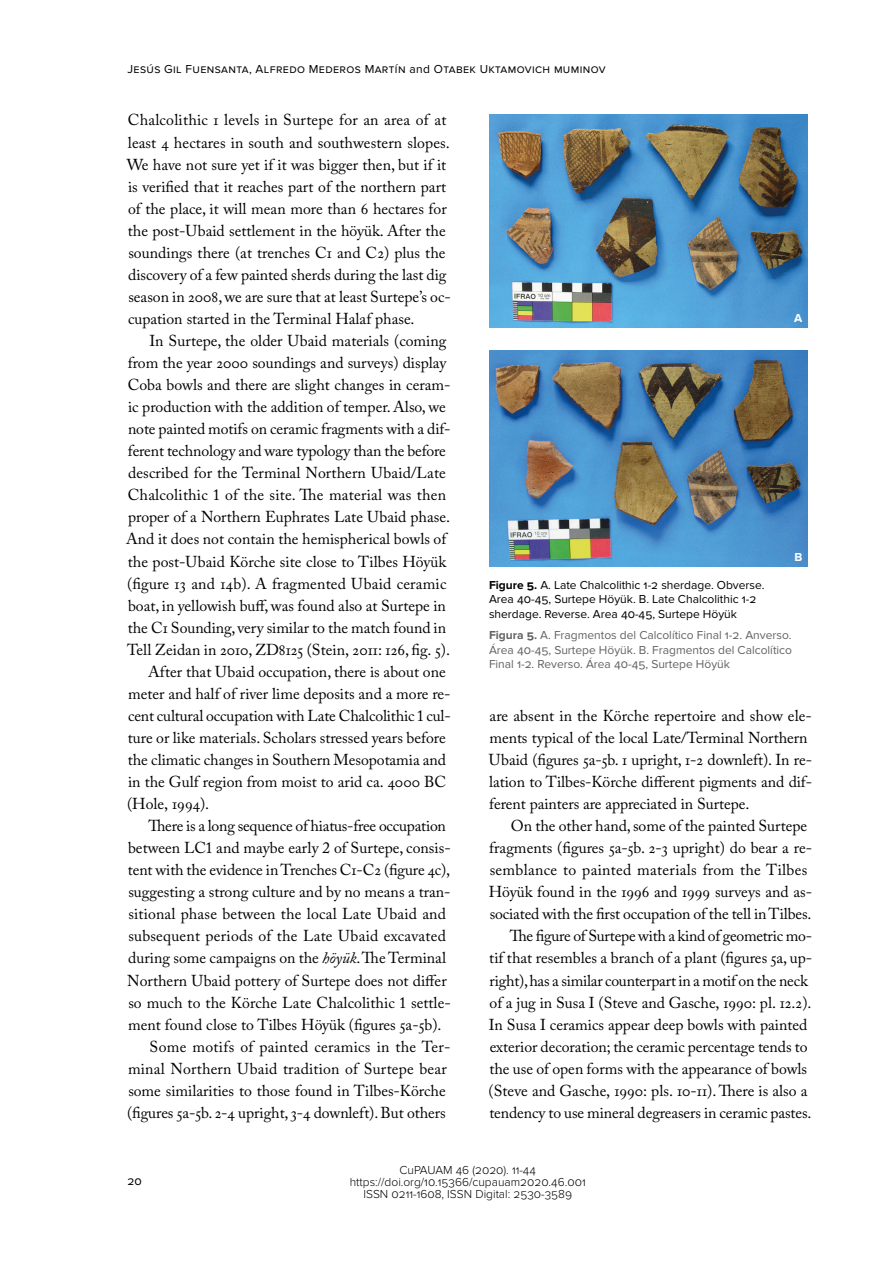
<style>
.page{position:relative;width:893px;height:1263px;background:#fff}
.page>*{position:absolute;margin:0;border:0;box-sizing:border-box;transform-origin:0 0}
.t1{font:15.75px/22px "Adobe Caslon Pro";color:#000}
.t2{font:15.75px "Adobe Caslon Pro";letter-spacing:.02em;color:#000}
.t3{font:12px/14.4px "Proxima Nova";color:#636362;text-align:justify}
.t4{font:12px/14.4px "Proxima Nova";letter-spacing:.01em;color:#000}
.t5{font:300 12px/12px "Proxima Nova";color:#000;text-align:center}
.t6{font:12px "Proxima Nova";letter-spacing:.03em;color:#000}
.t7{font:700 12px "Proxima Nova";color:#fff}
.s1{font-style:italic}
.s2{font-weight:700}
</style>
<div class="page">
<img style="left:489px;top:115px;width:319px;height:213px">
<img style="left:489px;top:351px;width:319px;height:215px">
<p class="t6" style="left:128px;top:62px;width:480px">Jesús Gil Fuensanta, Alfredo Mederos Martín and Otabek Uktamovich Muminov</p>
<p class="t1" style="left:127px;top:109px;width:326px">Chalcolithic 1 levels in Surtepe for an area of at least 4 hectares in south and southwestern slopes.<br>We have not sure yet if it was bigger then, but if it is verified that it reaches part of the northern part of the place, it will mean more than 6 hectares for the post‑Ubaid settlement in the höyük. After the soundings there (at trenches C1 and C2) plus the discovery of a few painted sherds during the last dig season in 2008, we are sure that at least Surtepe’s oc‑ cupation started in the Terminal Halaf phase.</p>
<p class="t1" style="left:149px;top:329px;width:299px">In Surtepe, the older Ubaid materials (coming</p>
<p class="t1" style="left:128px;top:352px;width:320px">from the year 2000 soundings and surveys) display</p>
<p class="t1" style="left:128px;top:374px;width:324px">Coba bowls and there are slight changes in ceram‑</p>
<p class="t1" style="left:128px;top:396px;width:319px">ic production with the addition of temper. Also, we</p>
<p class="t1" style="left:128px;top:418px;width:324px">note painted motifs on ceramic fragments with a dif‑</p>
<p class="t1" style="left:128px;top:440px;width:320px">ferent technology and ware typology than the before</p>
<p class="t1" style="left:128px;top:462px;width:319px">described for the Terminal Northern Ubaid/Late</p>
<p class="t1" style="left:128px;top:484px;width:320px">Chalcolithic 1 of the site. The material was then</p>
<p class="t1" style="left:128px;top:506px;width:323px">proper of a Northern Euphrates Late Ubaid phase.</p>
<p class="t1" style="left:126px;top:528px;width:322px">And it does not contain the hemispherical bowls of</p>
<p class="t1" style="left:128px;top:550px;width:320px">the post‑Ubaid Körche site close to Tilbes Höyük</p>
<p class="t1" style="left:127px;top:572px;width:321px">(figure 13 and 14b). A fragmented Ubaid ceramic</p>
<p class="t1" style="left:128px;top:594px;width:319px">boat, in yellowish buff, was found also at Surtepe in</p>
<p class="t1" style="left:128px;top:616px;width:320px">the C1 Sounding, very similar to the match found in</p>
<p class="t1" style="left:127px;top:638px;width:325px">Tell Zeidan in 2010, ZD8125 (Stein, 2011: 126, fig. 5).</p>
<p class="t1" style="left:148px;top:660px;width:299px">After that Ubaid occupation, there is about one</p>
<p class="t1" style="left:128px;top:682px;width:324px">meter and half of river lime deposits and a more re‑</p>
<p class="t1" style="left:128px;top:704px;width:324px">cent cultural occupation with Late Chalcolithic 1 cul‑</p>
<p class="t1" style="left:128px;top:726px;width:319px">ture or like materials. Scholars stressed years before</p>
<p class="t1" style="left:128px;top:748px;width:320px">the climatic changes in Southern Mesopotamia and</p>
<p class="t1" style="left:128px;top:770px;width:320px">in the Gulf region from moist to arid ca. 4000 BC</p>
<p class="t1" style="left:127px;top:793px;width:84px">(Hole, 1994).</p>
<p class="t1" style="left:148px;top:815px;width:299px">There is a long sequence of hiatus‑free occupation</p>
<p class="t1" style="left:128px;top:837px;width:324px">between LC1 and maybe early 2 of Surtepe, consis‑</p>
<p class="t1" style="left:128px;top:859px;width:324px">tent with the evidence in Trenches C1‑C2 (figure 4c),</p>
<p class="t1" style="left:128px;top:881px;width:324px">suggesting a strong culture and by no means a tran‑</p>
<p class="t1" style="left:128px;top:903px;width:319px">sitional phase between the local Late Ubaid and</p>
<p class="t1" style="left:128px;top:925px;width:319px">subsequent periods of the Late Ubaid excavated</p>
<p class="t1" style="left:128px;top:947px;width:319px">during some campaigns on the <span class="s1">höyük</span>. The Terminal</p>
<p class="t1" style="left:127px;top:969px;width:321px">Northern Ubaid pottery of Surtepe does not differ</p>
<p class="t1" style="left:128px;top:991px;width:324px">so much to the Körche Late Chalcolithic 1 settle‑</p>
<p class="t1" style="left:128px;top:1013px;width:315px">ment found close to Tilbes Höyük (figures 5a‑5b).</p>
<p class="t1" style="left:150px;top:1035px;width:301px">Some motifs of painted ceramics in the Ter-</p>
<p class="t1" style="left:128px;top:1057px;width:320px">minal Northern Ubaid tradition of Surtepe bear</p>
<p class="t1" style="left:128px;top:1079px;width:319px">some similarities to those found in Tilbes‑Körche</p>
<p class="t1" style="left:127px;top:1101px;width:320px">(figures 5a‑5b. 2‑4 upright, 3‑4 downleft). But others</p>
<p class="t7" style="left:794px;top:312px;width:10px">A</p>
<p class="t7" style="left:794px;top:550px;width:9px">B</p>
<p class="t4" style="left:489px;top:578px;width:277px"><span class="s2">Figure 5.</span> A. Late Chalcolithic 1‑2 sherdage. Obverse.<br>Area 40‑45, Surtepe Höyük. B. Late Chalcolithic 1‑2 sherdage. Reverse. Area 40‑45, Surtepe Höyük</p>
<p class="t3" style="left:489px;top:628px;width:304px"><span class="s2">Figura 5.</span> A. Fragmentos del Calcolítico Final 1-2. Anverso.<br>Área 40-45, Surtepe Höyük. B. Fragmentos del Calcolítico Final 1-2. Reverso. Área 40-45, Surtepe Höyük</p>
<p class="t1" style="left:489px;top:704px;width:325px">are absent in the Körche repertoire and show ele‑ ments typical of the local Late/Terminal Northern Ubaid (figures 5a‑5b. 1 upright, 1‑2 downleft). In re‑ lation to Tilbes‑Körche different pigments and dif‑ ferent painters are appreciated in Surtepe.</p>
<p class="t1" style="left:511px;top:815px;width:298px">On the other hand, some of the painted Surtepe</p>
<p class="t1" style="left:489px;top:837px;width:324px">fragments (figures 5a‑5b. 2‑3 upright) do bear a re‑</p>
<p class="t2" style="left:490px;top:860px;width:319px">semblance to painted materials from the Tilbes</p>
<p class="t1" style="left:489px;top:881px;width:325px">Höyük found in the 1996 and 1999 surveys and as‑</p>
<p class="t1" style="left:490px;top:903px;width:323px">sociated with the first occupation of the tell in Tilbes.</p>
<p class="t1" style="left:510px;top:925px;width:304px">The figure of Surtepe with a kind of geometric mo‑</p>
<p class="t1" style="left:489px;top:947px;width:324px">tif that resembles a branch of a plant (figures 5a, up‑</p>
<p class="t1" style="left:489px;top:969px;width:320px">right), has a similar counterpart in a motif on the neck</p>
<p class="t1" style="left:489px;top:991px;width:323px">of a jug in Susa I (Steve and Gasche, 1990: pl. 12.2).</p>
<p class="t1" style="left:489px;top:1013px;width:320px">In Susa I ceramics appear deep bowls with painted</p>
<p class="t1" style="left:490px;top:1035px;width:319px">exterior decoration; the ceramic percentage tends to</p>
<p class="t1" style="left:489px;top:1057px;width:319px">the use of open forms with the appearance of bowls</p>
<p class="t1" style="left:489px;top:1079px;width:320px">(Steve and Gasche, 1990: pls. 10‑11). There is also a</p>
<p class="t1" style="left:489px;top:1101px;width:324px">tendency to use mineral degreasers in ceramic pastes.</p>
<p class="t4" style="left:128px;top:1174px;width:16px">20</p>
<p class="t5" style="left:350px;top:1165px;width:237px">CuPAUAM 46 (2020). 11-44 https://doi.org/10.15366/cupauam2020.46.001<br>ISSN 0211-1608, ISSN Digital: 2530-3589</p>
</div>
